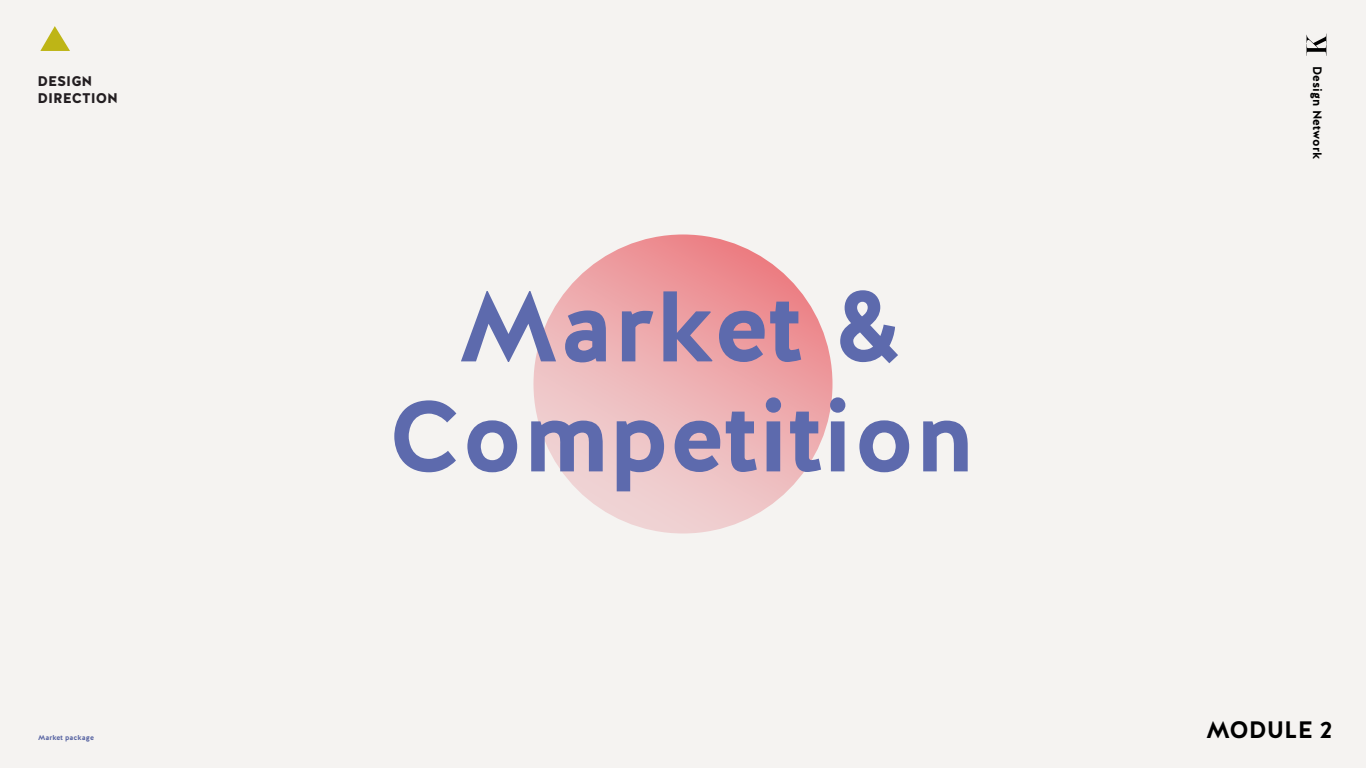
<style>
.page{position:relative;width:1366px;height:768px;background:#f5f3f1}
.page>*{position:absolute;margin:0;border:0;box-sizing:border-box;transform-origin:0 0}
.t1{font:700 100px/110px "Halis GR";color:#5d6aad;text-align:center}
.t2{font:700 23.8px "Halis GR";color:#000}
.t3{font:900 14px/16.8px "Halis GR";color:#231e21}
.t4{font:700 12.2px "Halis GR";color:#000}
.t5{font:700 7.3px "Halis GR";color:#5d6aad}
</style>
<div class="page">
<svg style="left:1307px;top:36px;width:19px;height:18px"></svg>
<svg style="left:533px;top:234px;width:300px;height:300px"></svg>
<svg style="left:40px;top:26px;width:30px;height:25px"></svg>
<p class="t3" style="left:37px;top:73px;width:82px">DESIGN<br>DIRECTION</p>
<p class="t5" style="left:38px;top:733px;width:58px">Market package</p>
<p class="t1" style="left:388px;top:274px;width:587px">Market &amp;<br>Competition</p>
<p class="t4" style="left:1325px;top:66px;width:95px;rotate:90deg">Design Network</p>
<p class="t2" style="left:1206px;top:714px;width:128px">MODULE 2</p>
</div>
